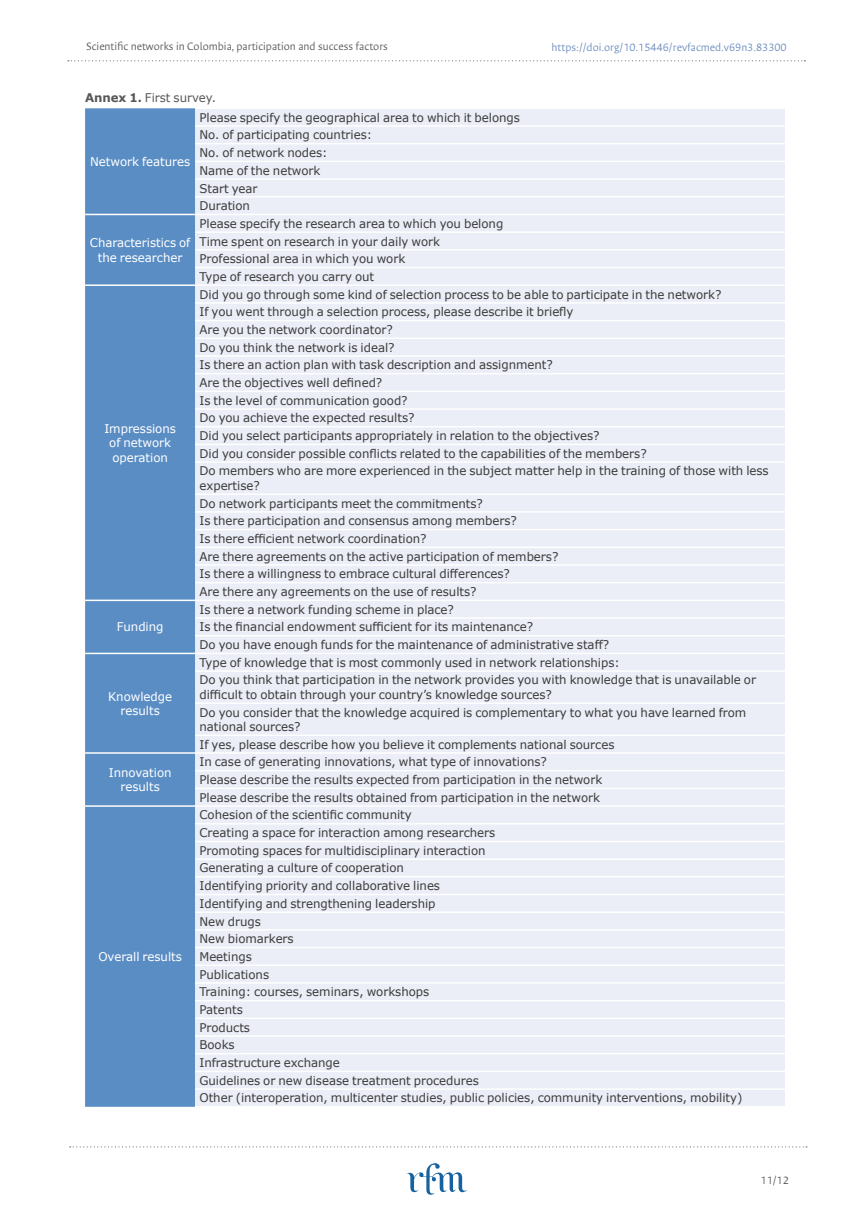
<style>
.page{position:relative;width:851px;height:1221px;background:#fff}
.page>*{position:absolute;margin:0;border:0;box-sizing:border-box;transform-origin:0 0}
.t1{font:12px/17.7px "Verdana";letter-spacing:-.005em;color:#3c3c3b}
.t2{font:12px/14.4px "Verdana";letter-spacing:-.005em;color:#fff;text-align:center}
.t3{font:300 12px "Ancizar Sans";color:#575756}
.t4{font:300 12px "Ancizar Sans";color:#6c8bbd}
.t5{font:12px "Verdana";letter-spacing:-.005em;color:#575756}
.s1{font-weight:700}
</style>
<div class="page">
<svg style="left:406px;top:1163px;width:61px;height:31px"></svg>
<svg style="left:70px;top:1146px;width:736px;height:1px"></svg>
<svg style="left:68px;top:60px;width:737px;height:1px"></svg>
<div style="left:85px;top:108px;width:110px;height:998px;background:#5a8dc4"></div>
<div style="left:195px;top:109px;width:589px;height:996px;background:#ebedf7"></div>
<svg style="left:784px;top:109px;width:1px;height:352px"></svg>
<svg style="left:784px;top:495px;width:1px;height:175px"></svg>
<svg style="left:784px;top:736px;width:1px;height:369px"></svg>
<hr style="left:195px;top:125px;width:591px;height:2px;background:#fff">
<hr style="left:195px;top:143px;width:591px;height:1px;background:#fff">
<hr style="left:195px;top:161px;width:591px;height:1px;background:#fff">
<hr style="left:195px;top:178px;width:591px;height:2px;background:#fff">
<hr style="left:195px;top:196px;width:591px;height:1px;background:#fff">
<hr style="left:195px;top:214px;width:591px;height:1px;background:#fff">
<hr style="left:195px;top:231px;width:591px;height:2px;background:#fff">
<hr style="left:195px;top:249px;width:591px;height:1px;background:#fff">
<hr style="left:195px;top:267px;width:591px;height:1px;background:#fff">
<hr style="left:195px;top:284px;width:591px;height:2px;background:#fff">
<hr style="left:195px;top:302px;width:591px;height:1px;background:#fff">
<hr style="left:195px;top:320px;width:591px;height:1px;background:#fff">
<hr style="left:195px;top:337px;width:591px;height:2px;background:#fff">
<hr style="left:195px;top:355px;width:591px;height:2px;background:#fff">
<hr style="left:195px;top:373px;width:591px;height:1px;background:#fff">
<hr style="left:195px;top:390px;width:591px;height:2px;background:#fff">
<hr style="left:195px;top:408px;width:591px;height:2px;background:#fff">
<hr style="left:195px;top:426px;width:591px;height:1px;background:#fff">
<hr style="left:195px;top:443px;width:591px;height:2px;background:#fff">
<hr style="left:195px;top:461px;width:591px;height:2px;background:#fff">
<hr style="left:195px;top:493px;width:591px;height:2px;background:#fff">
<hr style="left:195px;top:511px;width:591px;height:1px;background:#fff">
<hr style="left:195px;top:529px;width:591px;height:1px;background:#fff">
<hr style="left:195px;top:546px;width:591px;height:2px;background:#fff">
<hr style="left:195px;top:564px;width:591px;height:1px;background:#fff">
<hr style="left:195px;top:582px;width:591px;height:1px;background:#fff">
<hr style="left:195px;top:599px;width:591px;height:2px;background:#fff">
<hr style="left:195px;top:617px;width:591px;height:1px;background:#fff">
<hr style="left:195px;top:635px;width:591px;height:1px;background:#fff">
<hr style="left:195px;top:652px;width:591px;height:2px;background:#fff">
<hr style="left:195px;top:670px;width:591px;height:1px;background:#fff">
<hr style="left:195px;top:702px;width:591px;height:2px;background:#fff">
<hr style="left:195px;top:734px;width:591px;height:2px;background:#fff">
<hr style="left:195px;top:752px;width:591px;height:1px;background:#fff">
<hr style="left:195px;top:770px;width:591px;height:1px;background:#fff">
<hr style="left:195px;top:787px;width:591px;height:2px;background:#fff">
<hr style="left:195px;top:805px;width:591px;height:1px;background:#fff">
<hr style="left:195px;top:823px;width:591px;height:1px;background:#fff">
<hr style="left:195px;top:840px;width:591px;height:2px;background:#fff">
<hr style="left:195px;top:858px;width:591px;height:1px;background:#fff">
<hr style="left:195px;top:876px;width:591px;height:1px;background:#fff">
<hr style="left:195px;top:893px;width:591px;height:2px;background:#fff">
<hr style="left:195px;top:911px;width:591px;height:1px;background:#fff">
<hr style="left:195px;top:929px;width:591px;height:1px;background:#fff">
<hr style="left:195px;top:946px;width:591px;height:2px;background:#fff">
<hr style="left:195px;top:964px;width:591px;height:1px;background:#fff">
<hr style="left:195px;top:982px;width:591px;height:1px;background:#fff">
<hr style="left:195px;top:999px;width:591px;height:2px;background:#fff">
<hr style="left:195px;top:1017px;width:591px;height:2px;background:#fff">
<hr style="left:195px;top:1035px;width:591px;height:1px;background:#fff">
<hr style="left:195px;top:1052px;width:591px;height:2px;background:#fff">
<hr style="left:195px;top:1070px;width:591px;height:2px;background:#fff">
<hr style="left:195px;top:1088px;width:591px;height:1px;background:#fff">
<hr style="left:85px;top:214px;width:110px;height:1px;background:#fff">
<hr style="left:85px;top:284px;width:110px;height:2px;background:#fff">
<hr style="left:85px;top:599px;width:110px;height:2px;background:#fff">
<hr style="left:85px;top:652px;width:110px;height:2px;background:#fff">
<hr style="left:85px;top:752px;width:110px;height:1px;background:#fff">
<hr style="left:85px;top:805px;width:110px;height:1px;background:#fff">
<p class="t3" style="left:86px;top:40px;width:303px">Scientific networks in Colombia, participation and success factors</p>
<p class="t4" style="left:551px;top:40px;width:236px">https://doi.org/10.15446/revfacmed.v69n3.83300</p>
<p class="t5" style="left:85px;top:89px;width:132px"><span class="s1">Annex 1.</span> First survey.</p>
<p class="t2" style="left:90px;top:154px;width:102px">Network features</p>
<p class="t2" style="left:90px;top:235px;width:102px">Characteristics of the researcher</p>
<p class="t2" style="left:104px;top:421px;width:73px">Impressions of network operation</p>
<p class="t2" style="left:117px;top:619px;width:48px">Funding</p>
<p class="t2" style="left:108px;top:688px;width:65px">Knowledge results</p>
<p class="t1" style="left:199px;top:108px;width:322px">Please specify the geographical area to which it belongs<br>No. of participating countries:<br>No. of network nodes:<br>Name of the network<br>Start year<br>Duration</p>
<p class="t1" style="left:199px;top:214px;width:305px">Please specify the research area to which you belong Time spent on research in your daily work Professional area in which you work<br>Type of research you carry out</p>
<p class="t1" style="left:199px;top:285px;width:570px">Did you go through some kind of selection process to be able to participate in the network?<br>If you went through a selection process, please describe it briefly<br>Are you the network coordinator?<br>Do you think the network is ideal?<br>Is there an action plan with task description and assignment?<br>Are the objectives well defined?<br>Is the level of communication good?<br>Do you achieve the expected results?<br>Did you select participants appropriately in relation to the objectives?<br>Did you consider possible conflicts related to the capabilities of the members?<br>Do members who are more experienced in the subject matter help in the training of those with less</p>
<p class="t1" style="left:199px;top:476px;width:360px">expertise?<br>Do network participants meet the commitments?<br>Is there participation and consensus among members?<br>Is there efficient network coordination?<br>Are there agreements on the active participation of members?<br>Is there a willingness to embrace cultural differences?<br>Are there any agreements on the use of results?</p>
<p class="t1" style="left:199px;top:600px;width:411px">Is there a network funding scheme in place?<br>Is the financial endowment sufficient for its maintenance?<br>Do you have enough funds for the maintenance of administrative staff?</p>
<p class="t1" style="left:199px;top:653px;width:558px">Type of knowledge that is most commonly used in network relationships:<br>Do you think that participation in the network provides you with knowledge that is unavailable or</p>
<p class="t1" style="left:199px;top:685px;width:548px">difficult to obtain through your country’s knowledge sources?<br>Do you consider that the knowledge acquired is complementary to what you have learned from</p>
<p class="t1" style="left:199px;top:717px;width:416px">national sources?<br>If yes, please describe how you believe it complements national sources</p>
<p class="t2" style="left:109px;top:765px;width:64px">Innovation results</p>
<p class="t1" style="left:199px;top:753px;width:404px">In case of generating innovations, what type of innovations?<br>Please describe the results expected from participation in the network<br>Please describe the results obtained from participation in the network</p>
<p class="t2" style="left:98px;top:949px;width:85px">Overall results</p>
<p class="t1" style="left:199px;top:806px;width:544px">Cohesion of the scientific community<br>Creating a space for interaction among researchers<br>Promoting spaces for multidisciplinary interaction<br>Generating a culture of cooperation<br>Identifying priority and collaborative lines<br>Identifying and strengthening leadership<br>New drugs<br>New biomarkers<br>Meetings<br>Publications<br>Training: courses, seminars, workshops<br>Patents<br>Products<br>Books<br>Infrastructure exchange<br>Guidelines or new disease treatment procedures<br>Other (interoperation, multicenter studies, public policies, community interventions, mobility)</p>
<p class="t3" style="left:760px;top:1173px;width:30px">11/12</p>
</div>
